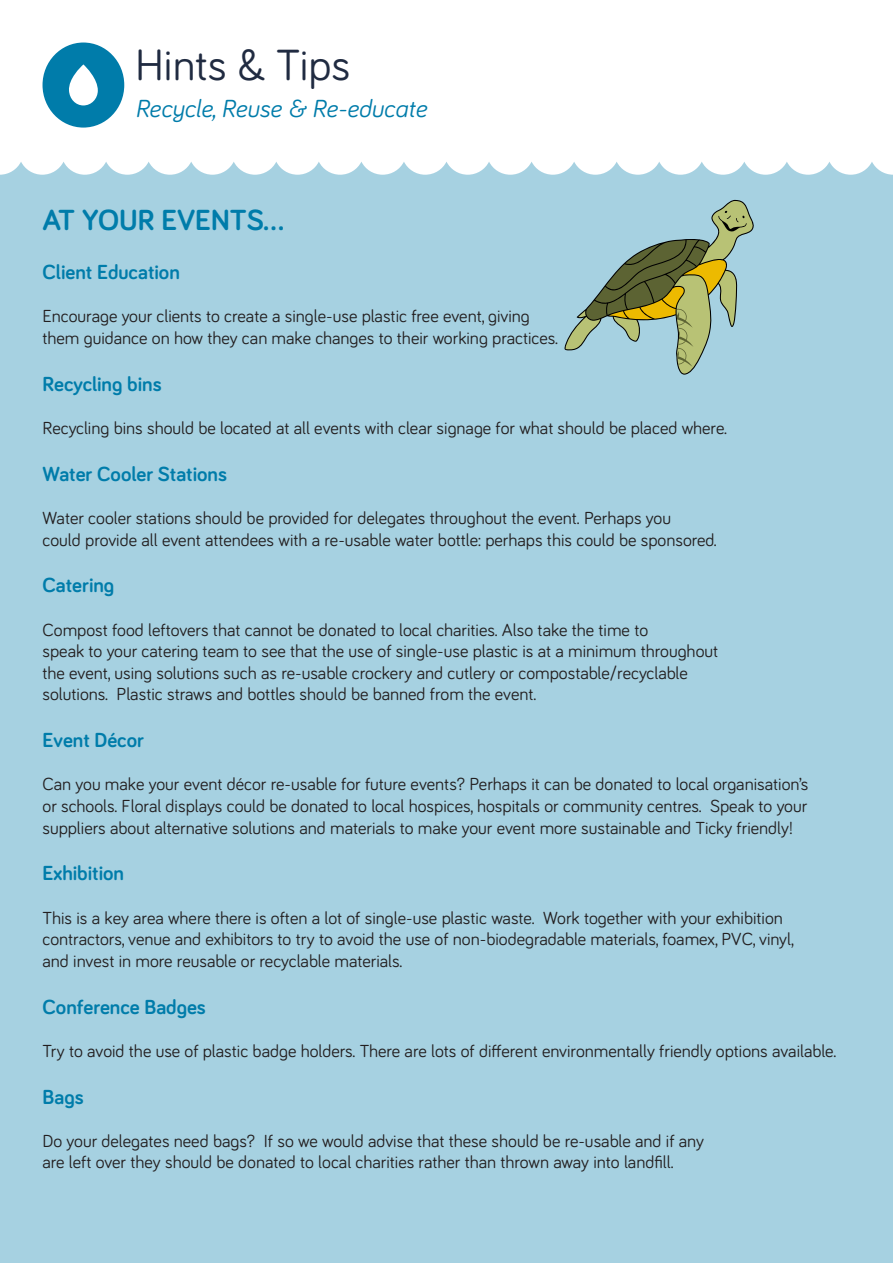
<style>
.page{position:relative;width:893px;height:1263px;background:#fff}
.page>*{position:absolute;margin:0;border:0;box-sizing:border-box;transform-origin:0 0}
.t1{font:45px "Bariol";color:#202b41}
.t2{font:700 30px "Bariol";color:#007caa}
.t3{font:italic 25.5px "Bariol";color:#007caa}
.t4{font:700 21px "Bariol";color:#007caa}
.t5{font:18px "Bariol";color:#231f20}
</style>
<div class="page">
<div style="left:0;top:162px;width:893px;height:1101px;background:#a6d1e1"></div>
<svg style="left:564px;top:200px;width:191px;height:175px;background:#99b4a3"></svg>
<div style="left:43px;top:43px;width:81px;height:85px;background:#007caa;border-radius:50%"></div>
<svg style="left:69px;top:64px;width:29px;height:41px"></svg>
<p class="t1" style="left:135px;top:34px;width:217px">Hints &amp; Tips</p>
<p class="t3" style="left:135px;top:92px;width:293px">Recycle, Reuse &amp; Re-educate</p>
<p class="t2" style="left:43px;top:199px;width:243px">AT YOUR EVENTS…</p>
<p class="t4" style="left:43px;top:258px;width:139px">Client Education</p>
<p class="t5" style="left:43px;top:304px;width:489px">Encourage your clients to create a single-use plastic free event, giving</p>
<p class="t5" style="left:43px;top:326px;width:517px">them guidance on how they can make changes to their working practices.</p>
<p class="t4" style="left:43px;top:369px;width:121px">Recycling bins</p>
<p class="t5" style="left:43px;top:416px;width:686px">Recycling bins should be located at all events with clear signage for what should be placed where.</p>
<p class="t4" style="left:43px;top:459px;width:186px">Water Cooler Stations</p>
<p class="t5" style="left:43px;top:506px;width:630px">Water cooler stations should be provided for delegates throughout the event. Perhaps you</p>
<p class="t5" style="left:43px;top:527px;width:676px">could provide all event attendees with a re-usable water bottle: perhaps this could be sponsored.</p>
<p class="t4" style="left:43px;top:571px;width:73px">Catering</p>
<p class="t5" style="left:43px;top:617px;width:607px">Compost food leftovers that cannot be donated to local charities. Also take the time to</p>
<p class="t5" style="left:43px;top:639px;width:677px">speak to your catering team to see that the use of single-use plastic is at a minimum throughout</p>
<p class="t5" style="left:43px;top:660px;width:647px">the event, using solutions such as re-usable crockery and cutlery or compostable/recyclable</p>
<p class="t5" style="left:43px;top:682px;width:495px">solutions. Plastic straws and bottles should be banned from the event.</p>
<p class="t4" style="left:43px;top:726px;width:103px">Event Décor</p>
<p class="t5" style="left:43px;top:772px;width:767px">Can you make your event décor re-usable for future events? Perhaps it can be donated to local organisation’s</p>
<p class="t5" style="left:43px;top:794px;width:766px">or schools. Floral displays could be donated to local hospices, hospitals or community centres. Speak to your</p>
<p class="t5" style="left:43px;top:815px;width:752px">suppliers about alternative solutions and materials to make your event more sustainable and Ticky friendly!</p>
<p class="t4" style="left:43px;top:859px;width:83px">Exhibition</p>
<p class="t5" style="left:43px;top:905px;width:742px">This is a key area where there is often a lot of single-use plastic waste. Work together with your exhibition</p>
<p class="t5" style="left:43px;top:927px;width:753px">contractors, venue and exhibitors to try to avoid the use of non-biodegradable materials, foamex, PVC, vinyl,</p>
<p class="t5" style="left:43px;top:948px;width:361px">and invest in more reusable or recyclable materials.</p>
<p class="t4" style="left:43px;top:992px;width:165px">Conference Badges</p>
<p class="t5" style="left:43px;top:1038px;width:795px">Try to avoid the use of plastic badge holders. There are lots of different environmentally friendly options available.</p>
<p class="t4" style="left:43px;top:1082px;width:43px">Bags</p>
<p class="t5" style="left:43px;top:1128px;width:663px">Do your delegates need bags? If so we would advise that these should be re-usable and if any</p>
<p class="t5" style="left:43px;top:1150px;width:632px">are left over they should be donated to local charities rather than thrown away into landfill.</p>
</div>
